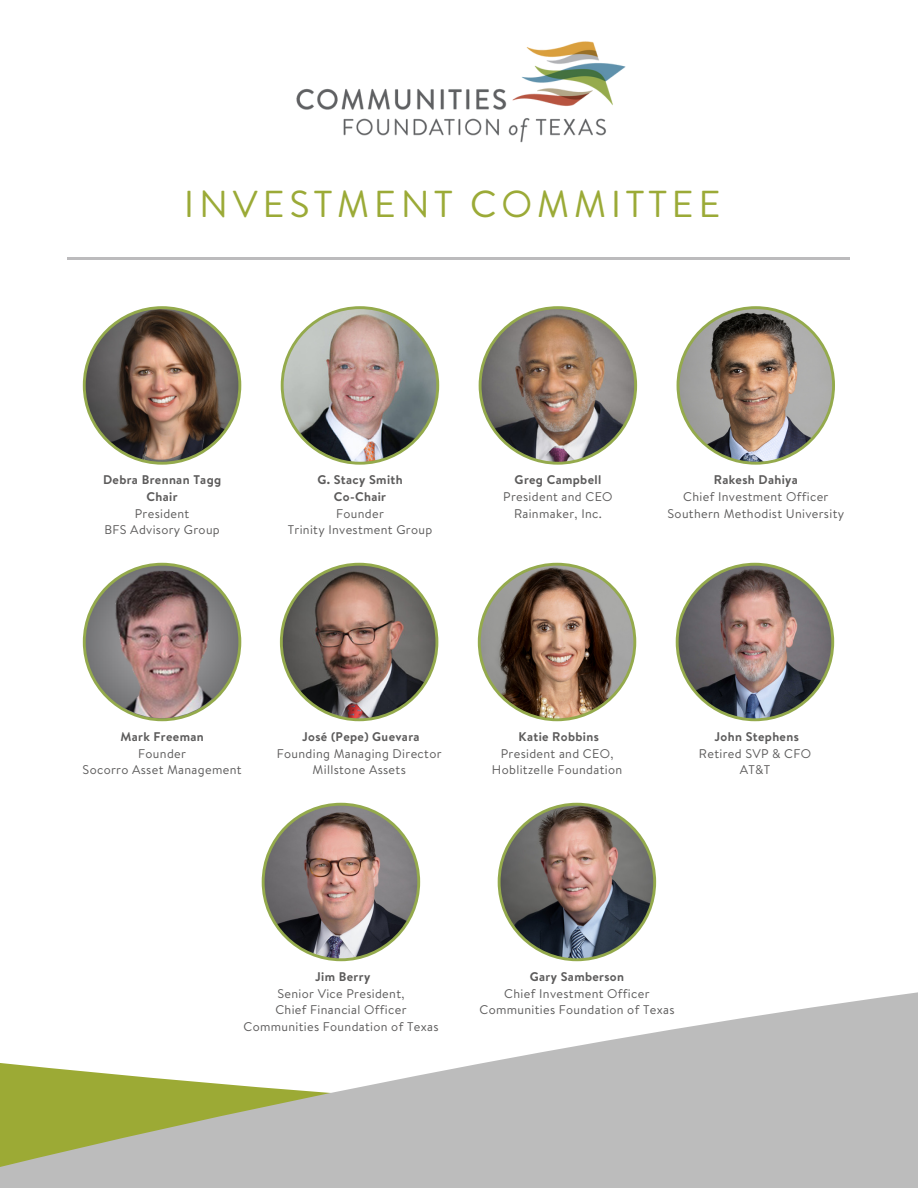
<style>
.page{position:relative;width:918px;height:1188px;background:#fff}
.page>*{position:absolute;margin:0;border:0;box-sizing:border-box;transform-origin:0 0}
.t1{font:37.5px "Brandon Grotesque";letter-spacing:.125em;color:#9baa37}
.t2{font:12.6px/16.8px "Brandon Text";letter-spacing:.025em;color:#5c5b5b;text-align:center}
.t3{font:700 12.6px "Brandon Text";letter-spacing:.025em;color:#5c5b5b}
</style>
<div class="page">
<svg style="left:0;top:992px;width:918px;height:196px;fill:#bcbcbc"></svg>
<hr style="left:68px;top:257px;width:782px;height:3px;background:#bcbbbd">
<img style="left:296px;top:41px;width:330px;height:102px">
<svg style="left:83px;top:306px;width:158px;height:159px"></svg>
<svg style="left:281px;top:306px;width:158px;height:159px"></svg>
<img style="left:479px;top:306px;width:158px;height:159px">
<img style="left:677px;top:306px;width:158px;height:159px">
<svg style="left:280px;top:563px;width:158px;height:158px"></svg>
<svg style="left:478px;top:563px;width:158px;height:158px"></svg>
<img style="left:262px;top:803px;width:158px;height:158px">
<img style="left:498px;top:803px;width:158px;height:158px">
<svg style="left:83px;top:563px;width:158px;height:158px"></svg>
<img style="left:96px;top:570px;width:132px;height:148px">
<img style="left:676px;top:563px;width:158px;height:158px">
<h1 class="t1" style="left:184px;top:177px;width:538px">INVESTMENT COMMITTEE</h1>
<p class="t3" style="left:103px;top:471px;width:120px">Debra Brennan Tagg</p>
<p class="t3" style="left:147px;top:487px;width:33px">Chair</p>
<p class="t2" style="left:135px;top:504px;width:56px">President</p>
<p class="t2" style="left:104px;top:521px;width:117px">BFS Advisory Group</p>
<p class="t3" style="left:317px;top:471px;width:87px">G. Stacy Smith</p>
<p class="t3" style="left:334px;top:487px;width:54px">Co-Chair</p>
<p class="t2" style="left:336px;top:504px;width:49px">Founder</p>
<p class="t2" style="left:288px;top:521px;width:146px">Trinity Investment Group</p>
<p class="t3" style="left:515px;top:471px;width:88px">Greg Campbell</p>
<p class="t2" style="left:503px;top:488px;width:111px">President and CEO<br>Rainmaker, Inc.</p>
<p class="t3" style="left:714px;top:471px;width:86px">Rakesh Dahiya</p>
<p class="t2" style="left:683px;top:488px;width:147px">Chief Investment Officer</p>
<p class="t2" style="left:668px;top:504px;width:178px">Southern Methodist University</p>
<p class="t3" style="left:120px;top:727px;width:85px">Mark Freeman</p>
<p class="t2" style="left:138px;top:744px;width:49px">Founder</p>
<p class="t2" style="left:83px;top:761px;width:160px">Socorro Asset Management</p>
<p class="t3" style="left:302px;top:727px;width:119px">José (Pepe) Guevara</p>
<p class="t2" style="left:277px;top:744px;width:166px">Founding Managing Director</p>
<p class="t2" style="left:313px;top:761px;width:95px">Millstone Assets</p>
<p class="t3" style="left:519px;top:727px;width:82px">Katie Robbins</p>
<p class="t2" style="left:492px;top:744px;width:132px">President and CEO,<br>Hoblitzelle Foundation</p>
<p class="t3" style="left:715px;top:727px;width:86px">John Stephens</p>
<p class="t2" style="left:699px;top:744px;width:114px">Retired SVP &amp; CFO</p>
<p class="t2" style="left:740px;top:761px;width:32px">AT&amp;T</p>
<p class="t3" style="left:315px;top:967px;width:57px">Jim Berry</p>
<p class="t2" style="left:278px;top:984px;width:128px">Senior Vice President,</p>
<p class="t2" style="left:275px;top:1001px;width:133px">Chief Financial Officer</p>
<p class="t2" style="left:244px;top:1018px;width:196px">Communities Foundation of Texas</p>
<p class="t3" style="left:530px;top:967px;width:96px">Gary Samberson</p>
<p class="t2" style="left:479px;top:984px;width:196px">Chief Investment Officer<br>Communities Foundation of Texas</p>
</div>
